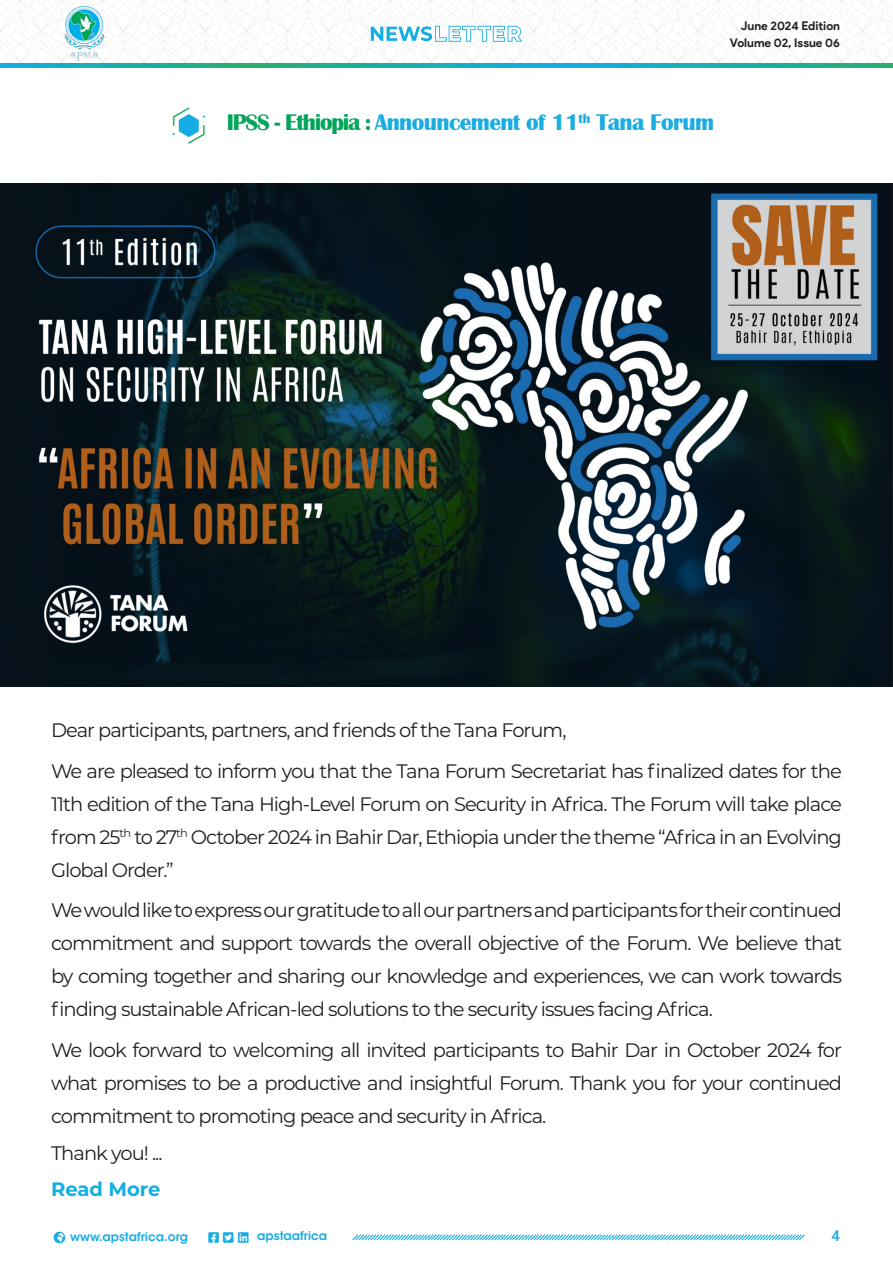
<style>
.page{position:relative;width:893px;height:1263px;background:#fff}
.page>*{position:absolute;margin:0;border:0;box-sizing:border-box;transform-origin:0 0}
.t1{font:700 23.25px "Britannic";letter-spacing:-.025em;color:#1bace1}
.t2{font:19.5px/33px "Montserrat";letter-spacing:-.05em;color:#231f20;text-align:justify}
.t3{font:700 19.5px "Montserrat";color:#13aee2}
.t4{font:500 15px "Roboto";color:#16ace4}
.t5{font:600 12px "ITC Avant Garde Std";color:#16ace4}
.t6{font:700 12px/16.8px "Product Sans";color:#231f20;text-align:right}
.s1{color:#00a559}
</style>
<div class="page">
<svg style="left:352px;top:1234px;width:453px;height:7px"></svg>
<svg style="left:0;top:64px;width:893px;height:4px;background:#1badaa"></svg>
<svg style="left:0;top:0;width:893px;height:64px"></svg>
<svg style="left:173px;top:107px;width:32px;height:37px"></svg>
<img style="left:0;top:184px;width:893px;height:502px">
<p class="t6" style="left:730px;top:18px;width:112px">June 2024 Edition<br>Volume 02, Issue 06</p>
<p class="t1" style="left:227px;top:109px;width:489px"><span class="s1">IPSS - Ethiopia :</span> Announcement of 11<sup>th</sup> Tana Forum</p>
<p class="t2" style="left:51px;top:713px;width:517px">Dear participants, partners, and friends of the Tana Forum,</p>
<p class="t2" style="left:51px;top:754px;width:792px">We are pleased to inform you that the Tana Forum Secretariat has finalized dates for the 11th edition of the Tana High-Level Forum on Security in Africa. The Forum will take place from 25<sup>th</sup> to 27<sup>th</sup> October 2024 in Bahir Dar, Ethiopia under the theme “Africa in an Evolving Global Order.”</p>
<p class="t2" style="left:51px;top:893px;width:792px">We would like to express our gratitude to all our partners and participants for their continued commitment and support towards the overall objective of the Forum. We believe that by coming together and sharing our knowledge and experiences, we can work towards finding sustainable African-led solutions to the security issues facing Africa.</p>
<p class="t2" style="left:51px;top:1033px;width:792px">We look forward to welcoming all invited participants to Bahir Dar in October 2024 for what promises to be a productive and insightful Forum. Thank you for your continued commitment to promoting peace and security in Africa.</p>
<p class="t2" style="left:51px;top:1136px;width:113px">Thank you! ...</p>
<p class="t3" style="left:51px;top:1175px;width:111px">Read More</p>
<p class="t5" style="left:54px;top:1229px;width:136px">●□ www.apstafrica.org</p>
<p class="t5" style="left:223px;top:1228px;width:105px">▼▼▼▲❑◆ ●■■ apstaafrica</p>
<p class="t4" style="left:831px;top:1225px;width:10px">4</p>
</div>
